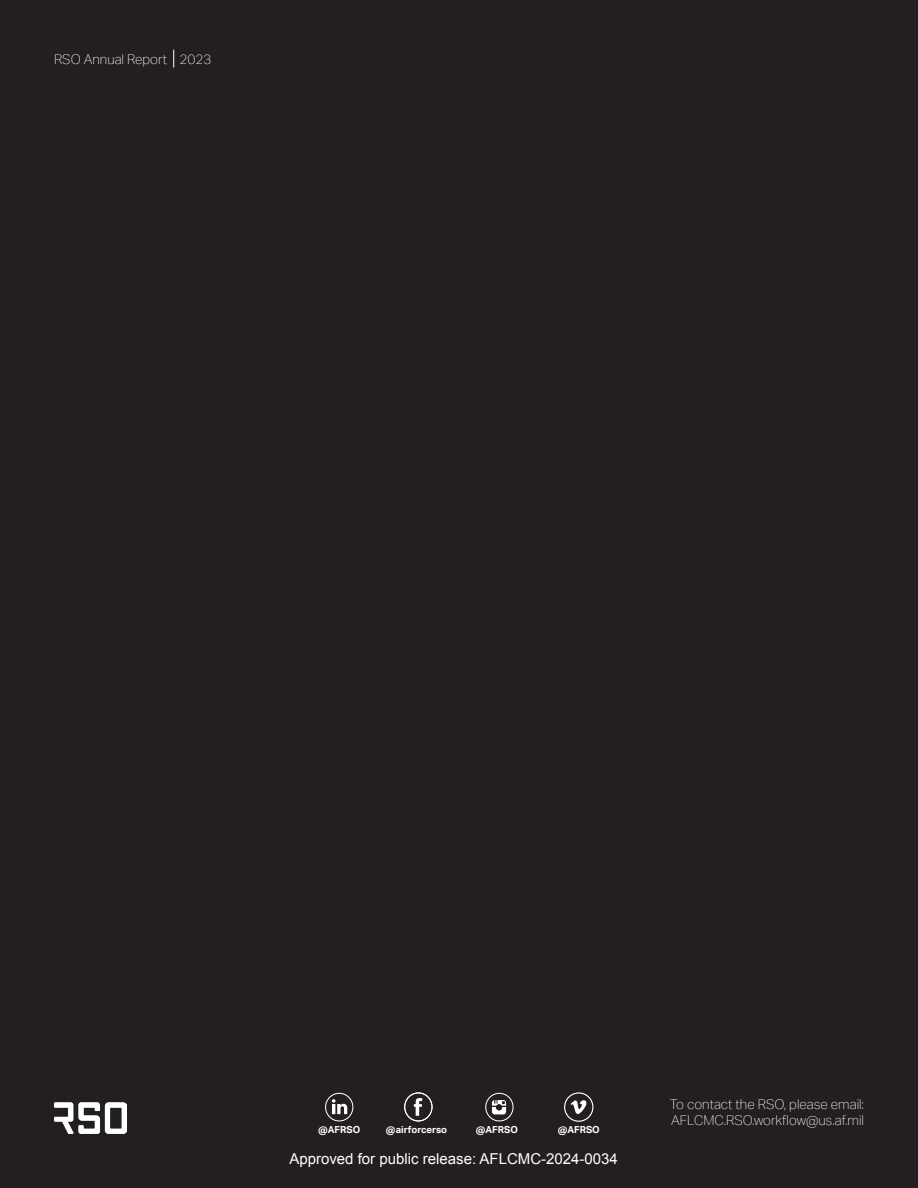
<style>
.page{position:relative;width:918px;height:1188px;background:#231f20}
.page>*{position:absolute;margin:0;border:0;box-sizing:border-box;transform-origin:0 0}
.t1{font:15px "Arial";color:#fff}
.t2{font:100 13.5px/16.2px "Aktiv Grotesk";color:#fff}
.t3{font:700 9.75px "Aktiv Grotesk";color:#fff}
</style>
<div class="page">
<img style="left:54px;top:1102px;width:73px;height:32px">
<svg style="left:404px;top:1092px;width:29px;height:29px"></svg>
<svg style="left:485px;top:1093px;width:29px;height:28px"></svg>
<svg style="left:325px;top:1093px;width:28px;height:28px"></svg>
<svg style="left:564px;top:1092px;width:29px;height:30px"></svg>
<svg style="left:173px;top:50px;width:1px;height:18px"></svg>
<p class="t2" style="left:54px;top:51px;width:159px">RSO Annual Report 2023</p>
<p class="t3" style="left:318px;top:1124px;width:44px">@AFRSO</p>
<p class="t3" style="left:386px;top:1124px;width:63px">@airforcerso</p>
<p class="t3" style="left:476px;top:1124px;width:44px">@AFRSO</p>
<p class="t1" style="left:289px;top:1149px;width:330px">Approved for public release: AFLCMC-2024-0034</p>
<p class="t3" style="left:558px;top:1124px;width:44px">@AFRSO</p>
<p class="t2" style="left:670px;top:1096px;width:196px">To contact the RSO, please email:<br>AFLCMC.RSO.workflow@us.af.mil</p>
</div>
